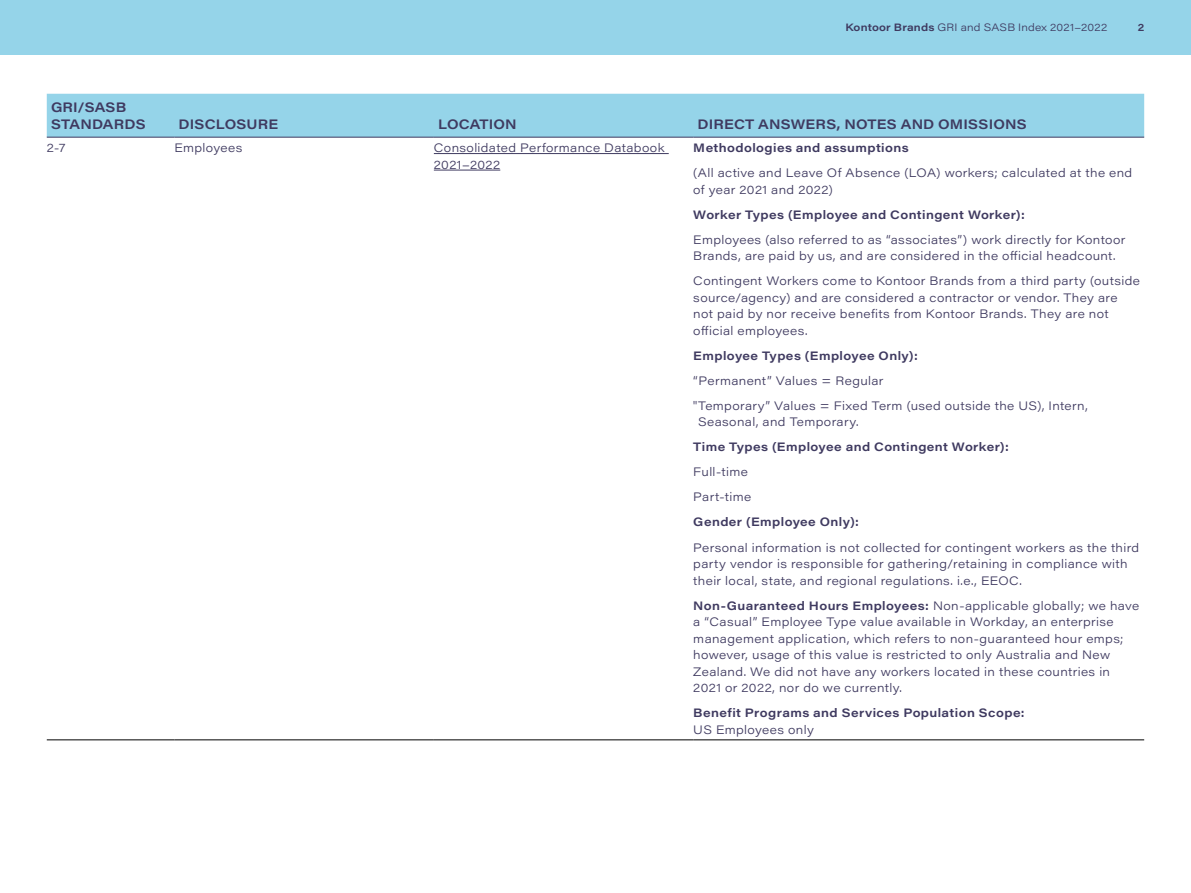
<style>
.page{position:relative;width:1191px;height:893px;background:#fff}
.page>*{position:absolute;margin:0;border:0;box-sizing:border-box;transform-origin:0 0}
.t1{font:600 13.5px/16.5px "Acumin Pro Wide";letter-spacing:.01em;color:#3f3a60}
.t2{font:300 12px/16.5px "Acumin Pro Wide";letter-spacing:.03em;color:#3f3a60}
.t3{font:600 12px "Acumin Pro Wide";letter-spacing:.035em;color:#3f3a60}
.t4{font:300 10.5px "Acumin Pro Wide";letter-spacing:.02em;color:#3f3a60}
.t5{font:600 10.5px "Acumin Pro Wide";color:#3f3a60}
.s1{font-weight:600}
</style>
<div class="page">
<div style="left:47px;top:94px;width:1097px;height:43px;background:#95d4e9"></div>
<hr style="left:47px;top:137px;width:127px;height:1px;background:#3f3a60">
<hr style="left:174px;top:137px;width:260px;height:1px;background:#3f3a60">
<hr style="left:434px;top:137px;width:259px;height:1px;background:#3f3a60">
<hr style="left:693px;top:137px;width:451px;height:1px;background:#3f3a60">
<hr style="left:47px;top:740px;width:127px;height:1px;background:#000">
<hr style="left:174px;top:740px;width:260px;height:1px;background:#000">
<hr style="left:434px;top:740px;width:259px;height:1px;background:#000">
<hr style="left:693px;top:740px;width:451px;height:1px;background:#000">
<hr style="left:434px;top:153px;width:234px;height:1px;background:#3f3a60">
<hr style="left:434px;top:170px;width:66px;height:1px;background:#3f3a60">
<div style="left:0;top:0;width:1191px;height:54px;background:#95d4e9"></div>
<p class="t1" style="left:51px;top:98px;width:96px">GRI/SASB<br>STANDARDS</p>
<p class="t4" style="left:845px;top:20px;width:263px"><span class="s1">Kontoor Brands</span> GRI and SASB Index 2021–2022</p>
<p class="t5" style="left:1137px;top:20px;width:8px">2</p>
<p class="t1" style="left:179px;top:115px;width:101px">DISCLOSURE</p>
<p class="t1" style="left:438px;top:115px;width:80px">LOCATION</p>
<p class="t1" style="left:697px;top:115px;width:331px">DIRECT ANSWERS, NOTES AND OMISSIONS</p>
<p class="t2" style="left:47px;top:139px;width:20px">2-7</p>
<p class="t2" style="left:174px;top:139px;width:69px">Employees</p>
<p class="t2" style="left:434px;top:139px;width:232px">Consolidated Performance Databook<br>2021–2022</p>
<p class="t3" style="left:693px;top:139px;width:217px">Methodologies and assumptions</p>
<p class="t2" style="left:693px;top:164px;width:440px">(All active and Leave Of Absence (LOA) workers; calculated at the end of year 2021 and 2022)</p>
<p class="t3" style="left:693px;top:206px;width:333px">Worker Types (Employee and Contingent Worker):</p>
<p class="t2" style="left:693px;top:231px;width:433px">Employees (also referred to as “associates”) work directly for Kontoor<br>Brands, are paid by us, and are considered in the official headcount.</p>
<p class="t2" style="left:693px;top:272px;width:448px">Contingent Workers come to Kontoor Brands from a third party (outside source/agency) and are considered a contractor or vendor. They are not paid by nor receive benefits from Kontoor Brands. They are not official employees.</p>
<p class="t3" style="left:693px;top:347px;width:226px">Employee Types (Employee Only):</p>
<p class="t2" style="left:693px;top:368px;width:396px;line-height:25px">“Permanent” Values = Regular<br>"Temporary” Values = Fixed Term (used outside the US), Intern,</p>
<p class="t2" style="left:698px;top:413px;width:162px">Seasonal, and Temporary.</p>
<p class="t3" style="left:693px;top:438px;width:317px">Time Types (Employee and Contingent Worker):</p>
<p class="t2" style="left:693px;top:459px;width:59px;line-height:25px">Full-time<br>Part-time</p>
<p class="t3" style="left:693px;top:514px;width:167px">Gender (Employee Only):</p>
<p class="t2" style="left:693px;top:538px;width:447px">Personal information is not collected for contingent workers as the third party vendor is responsible for gathering/retaining in compliance with their local, state, and regional regulations. i.e., EEOC.</p>
<p class="t2" style="left:693px;top:596px;width:447px"><span class="s1">Non-Guaranteed Hours Employees:</span> Non-applicable globally; we have a “Casual” Employee Type value available in Workday, an enterprise management application, which refers to non-guaranteed hour emps; however, usage of this value is restricted to only Australia and New Zealand. We did not have any workers located in these countries in 2021 or 2022, nor do we currently.</p>
<p class="t3" style="left:693px;top:704px;width:333px">Benefit Programs and Services Population Scope:</p>
<p class="t2" style="left:693px;top:720px;width:122px">US Employees only</p>
</div>
